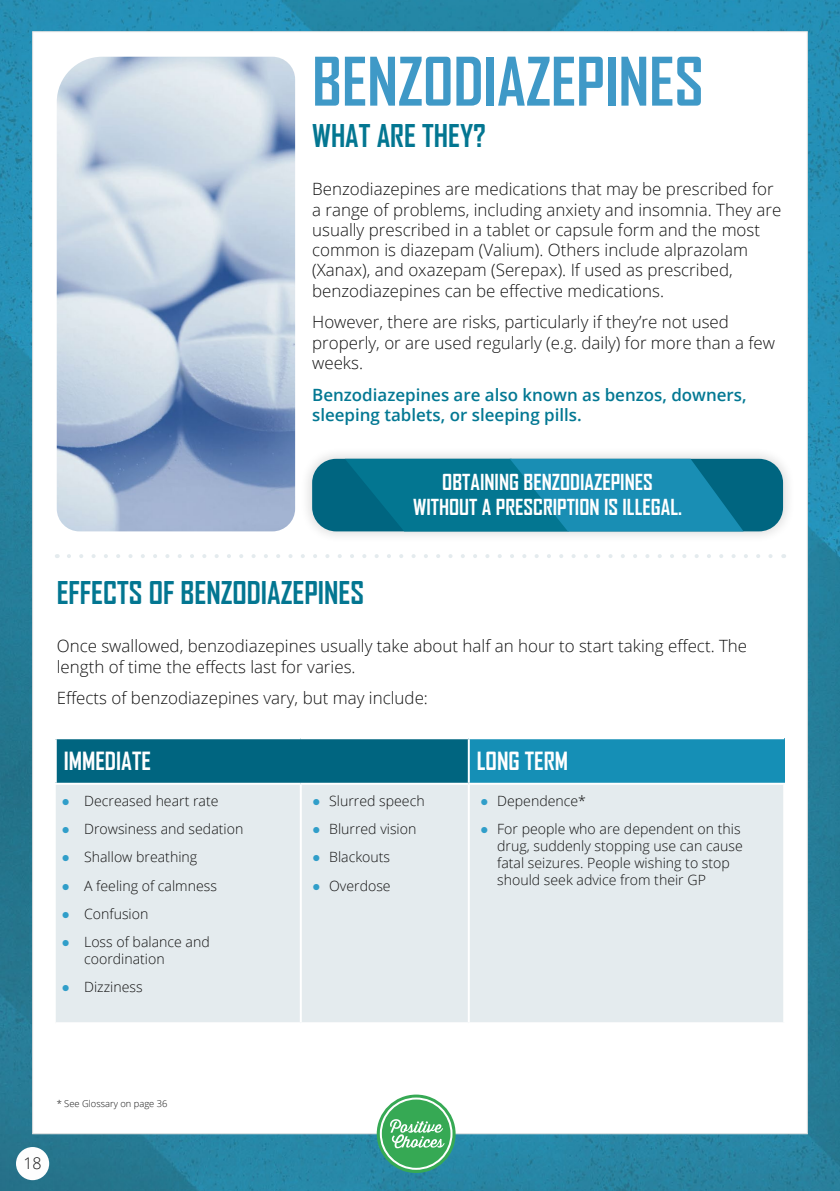
<style>
.page{position:relative;width:840px;height:1191px;background:#fff}
.page>*{position:absolute;margin:0;border:0;box-sizing:border-box;transform-origin:0 0}
.t1{font:700 64px "Agency FB";color:#3f99c7}
.t2{font:700 30px "Agency FB";color:#037691}
.t3{font:700 24px "Agency FB";color:#fff}
.t4{font:700 21.2px/25.4px "Agency FB";color:#fff;text-align:center}
.t5{font:300 17px/20.2px "Open Sans";color:#121212}
.t6{font:600 17px/20.2px "Open Sans";color:#037893}
.t7{font:300 16px "Open Sans";color:#121212}
.t8{font:300 14.2px/17px "Open Sans";color:#121212}
.t9{font:300 9.4px "Open Sans";color:#121212}
.s1{font-family:"Calibri";color:#309ec9}
</style>
<div class="page">
<img style="left:0;top:0;width:840px;height:1191px">
<div style="left:16px;top:1147px;width:33px;height:33px;background:#fefefe;border-radius:50%"></div>
<div style="left:32px;top:31px;width:775px;height:1103px;background:#fff;border:1px solid #e1e1e1"></div>
<img style="left:57px;top:57px;width:238px;height:474px">
<svg style="left:69px;top:554px;width:704px;height:4px"></svg>
<div style="left:56px;top:738px;width:412px;height:45px;background:#006580"></div>
<div style="left:468px;top:738px;width:315px;height:45px;background:#158fb6"></div>
<div style="left:56px;top:785px;width:726px;height:237px;background:#e4ebee"></div>
<hr style="left:299px;top:784px;width:2px;height:238px;background:#fff">
<hr style="left:467px;top:784px;width:2px;height:238px;background:#fff">
<hr style="left:55px;top:737px;width:245px;height:2px;background:#fff">
<hr style="left:55px;top:739px;width:2px;height:43px;background:#fff">
<hr style="left:300px;top:737px;width:168px;height:2px;background:#fff">
<hr style="left:55px;top:782px;width:245px;height:2px;background:#fff">
<hr style="left:300px;top:782px;width:168px;height:2px;background:#fff">
<hr style="left:467px;top:739px;width:2px;height:43px;background:#fff">
<hr style="left:468px;top:737px;width:315px;height:2px;background:#fff">
<hr style="left:468px;top:782px;width:316px;height:2px;background:#fff">
<div style="left:300px;top:446px;width:494px;height:97px;background:#121212;opacity:.2"></div>
<div style="left:312px;top:459px;width:470px;height:72px;background:#006580;border-radius:24px"></div>
<svg style="left:346px;top:459px;width:397px;height:72px;background:#0c7e9e"></svg>
<svg style="left:376px;top:1094px;width:79px;height:79px"></svg>
<svg style="left:379px;top:1097px;width:73px;height:72px"></svg>
<h1 class="t1" style="left:312px;top:42px;width:393px">BENZODIAZEPINES</h1>
<h2 class="t2" style="left:312px;top:117px;width:175px">WHAT ARE THEY?</h2>
<p class="t5" style="left:312px;top:178px;width:470px">Benzodiazepines are medications that may be prescribed for a range of problems, including anxiety and insomnia. They are usually prescribed in a tablet or capsule form and the most common is diazepam (Valium). Others include alprazolam (Xanax), and oxazepam (Serepax). If used as prescribed, benzodiazepines can be effective medications.</p>
<p class="t5" style="left:312px;top:312px;width:464px">However, there are risks, particularly if they’re not used properly, or are used regularly (e.g. daily) for more than a few weeks.</p>
<p class="t6" style="left:312px;top:384px;width:436px">Benzodiazepines are also known as benzos, downers, sleeping tablets, or sleeping pills.</p>
<p class="t4" style="left:413px;top:468px;width:270px">OBTAINING BENZODIAZEPINES<br>WITHOUT A PRESCRIPTION IS ILLEGAL.</p>
<h2 class="t2" style="left:57px;top:574px;width:309px">EFFECTS OF BENZODIAZEPINES</h2>
<p class="t5" style="left:57px;top:635px;width:691px">Once swallowed, benzodiazepines usually take about half an hour to start taking effect. The length of time the effects last for varies.</p>
<p class="t5" style="left:57px;top:687px;width:372px">Effects of benzodiazepines vary, but may include:</p>
<h3 class="t3" style="left:64px;top:746px;width:89px">IMMEDIATE</h3>
<h3 class="t3" style="left:476px;top:746px;width:93px">LONG TERM</h3>
<p class="t8" style="left:61px;top:792px;width:158px"><span class="s1">●</span> Decreased heart rate</p>
<p class="t8" style="left:61px;top:820px;width:183px"><span class="s1">●</span> Drowsiness and sedation</p>
<p class="t8" style="left:61px;top:848px;width:137px"><span class="s1">●</span> Shallow breathing</p>
<p class="t8" style="left:61px;top:876px;width:157px"><span class="s1">●</span> A feeling of calmness</p>
<p class="t8" style="left:61px;top:905px;width:88px"><span class="s1">●</span> Confusion</p>
<p class="t8" style="left:84px;top:933px;width:127px;text-indent:-23px"><span class="s1">●</span> Loss of balance and coordination</p>
<p class="t8" style="left:61px;top:978px;width:83px"><span class="s1">●</span> Dizziness</p>
<p class="t8" style="left:312px;top:792px;width:114px"><span class="s1">●</span> Slurred speech</p>
<p class="t8" style="left:312px;top:820px;width:106px"><span class="s1">●</span> Blurred vision</p>
<p class="t8" style="left:312px;top:848px;width:79px"><span class="s1">●</span> Blackouts</p>
<p class="t8" style="left:312px;top:876px;width:80px"><span class="s1">●</span> Overdose</p>
<p class="t8" style="left:480px;top:792px;width:107px"><span class="s1">●</span> Dependence*</p>
<p class="t8" style="left:497px;top:820px;width:247px;text-indent:-17px"><span class="s1">●</span> For people who are dependent on this drug, suddenly stopping use can cause fatal seizures. People wishing to stop should seek advice from their GP</p>
<p class="t9" style="left:57px;top:1097px;width:112px">* See Glossary on page 36</p>
<p class="t7" style="left:23px;top:1152px;width:20px">18</p>
</div>
